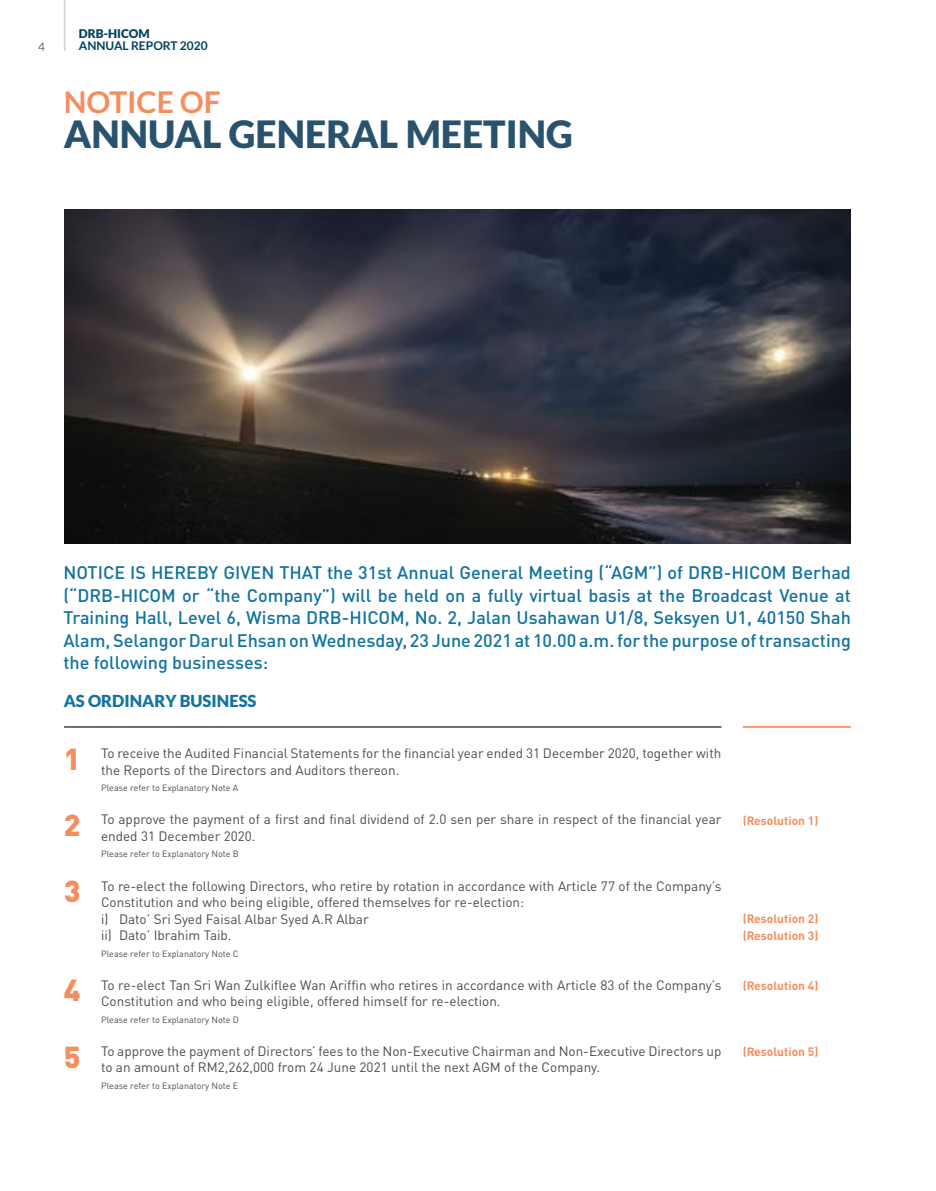
<style>
.page{position:relative;width:936px;height:1191px;background:#fff}
.page>*{position:absolute;margin:0;border:0;box-sizing:border-box;transform-origin:0 0}
.t1{font:900 37.5px "Lato";color:#29526e}
.t2{font:700 30px "Lato";color:#f68d5d}
.t3{font:900 30px "DIN Pro";color:#f68d5d}
.t4{font:500 18px/22.5px "DIN Pro";color:#1373a0;text-align:justify}
.t5{font:900 16.5px "Lato";color:#1373a0}
.t6{font:13.5px/16.5px "DIN Pro";color:#4b4c4d}
.t7{font:700 12px/16.6px "DIN Pro";color:#f68d5d}
.t8{font:700 12px "Lato";color:#02415e}
.t9{font:900 12px "Lato";color:#02415e}
.t10{font:12px "Lato";color:#717275}
.t11{font:9px "DIN Pro";color:#4b4c4d}
</style>
<div class="page">
<img style="left:64px;top:209px;width:786px;height:334px">
<hr style="left:64px;top:726px;width:657px;height:1px;background:#3e3e3f">
<hr style="left:742px;top:726px;width:108px;height:1px;background:#f47b46">
<hr style="left:64px;top:0;width:1px;height:51px;background:#d1d2d4">
<p class="t10" style="left:38px;top:40px;width:8px">4</p>
<p class="t9" style="left:79px;top:26px;width:72px">DRB-HICOM</p>
<p class="t8" style="left:79px;top:39px;width:130px">ANNUAL REPORT 2020</p>
<h2 class="t2" style="left:64px;top:85px;width:158px">NOTICE OF</h2>
<h1 class="t1" style="left:64px;top:112px;width:510px">ANNUAL GENERAL MEETING</h1>
<p class="t4" style="left:63px;top:559px;width:789px">NOTICE IS HEREBY GIVEN THAT the 31st Annual General Meeting (“AGM”) of DRB-HICOM Berhad (“DRB-HICOM or “the Company”) will be held on a fully virtual basis at the Broadcast Venue at Training Hall, Level 6, Wisma DRB-HICOM, No. 2, Jalan Usahawan U1/8, Seksyen U1, 40150 Shah Alam, Selangor Darul Ehsan on Wednesday, 23 June 2021 at 10.00 a.m. for the purpose of transacting the following businesses:</p>
<p class="t5" style="left:64px;top:691px;width:194px">AS ORDINARY BUSINESS</p>
<h2 class="t3" style="left:64px;top:733px;width:18px">1</h2>
<h2 class="t3" style="left:64px;top:799px;width:18px">2</h2>
<h2 class="t3" style="left:64px;top:865px;width:18px">3</h2>
<h2 class="t3" style="left:64px;top:964px;width:18px">4</h2>
<h2 class="t3" style="left:64px;top:1031px;width:18px">5</h2>
<p class="t6" style="left:101px;top:743px;width:622px">To receive the Audited Financial Statements for the financial year ended 31 December 2020, together with the Reports of the Directors and Auditors thereon.</p>
<p class="t11" style="left:101px;top:781px;width:139px">Please refer to Explanatory Note A</p>
<p class="t6" style="left:101px;top:809px;width:622px">To approve the payment of a first and final dividend of 2.0 sen per share in respect of the financial year ended 31 December 2020.</p>
<p class="t11" style="left:101px;top:847px;width:139px">Please refer to Explanatory Note B</p>
<p class="t6" style="left:101px;top:876px;width:622px">To re-elect the following Directors, who retire by rotation in accordance with Article 77 of the Company’s Constitution and who being eligible, offered themselves for re-election:<br>i) Dato’ Sri Syed Faisal Albar Syed A.R Albar<br>ii) Dato’ Ibrahim Taib.</p>
<p class="t11" style="left:101px;top:946px;width:139px">Please refer to Explanatory Note C</p>
<p class="t6" style="left:101px;top:975px;width:621px">To re-elect Tan Sri Wan Zulkiflee Wan Ariffin who retires in accordance with Article 83 of the Company’s<br>Constitution and who being eligible, offered himself for re-election.</p>
<p class="t11" style="left:101px;top:1012px;width:139px">Please refer to Explanatory Note D</p>
<p class="t6" style="left:101px;top:1041px;width:622px">To approve the payment of Directors’ fees to the Non-Executive Chairman and Non-Executive Directors up to an amount of RM2,262,000 from 24 June 2021 until the next AGM of the Company.</p>
<p class="t11" style="left:101px;top:1078px;width:139px">Please refer to Explanatory Note E</p>
<p class="t7" style="left:742px;top:810px;width:77px">(Resolution 1)</p>
<p class="t7" style="left:742px;top:909px;width:77px">(Resolution 2) (Resolution 3)</p>
<p class="t7" style="left:742px;top:975px;width:77px">(Resolution 4)</p>
<p class="t7" style="left:742px;top:1041px;width:77px">(Resolution 5)</p>
</div>
